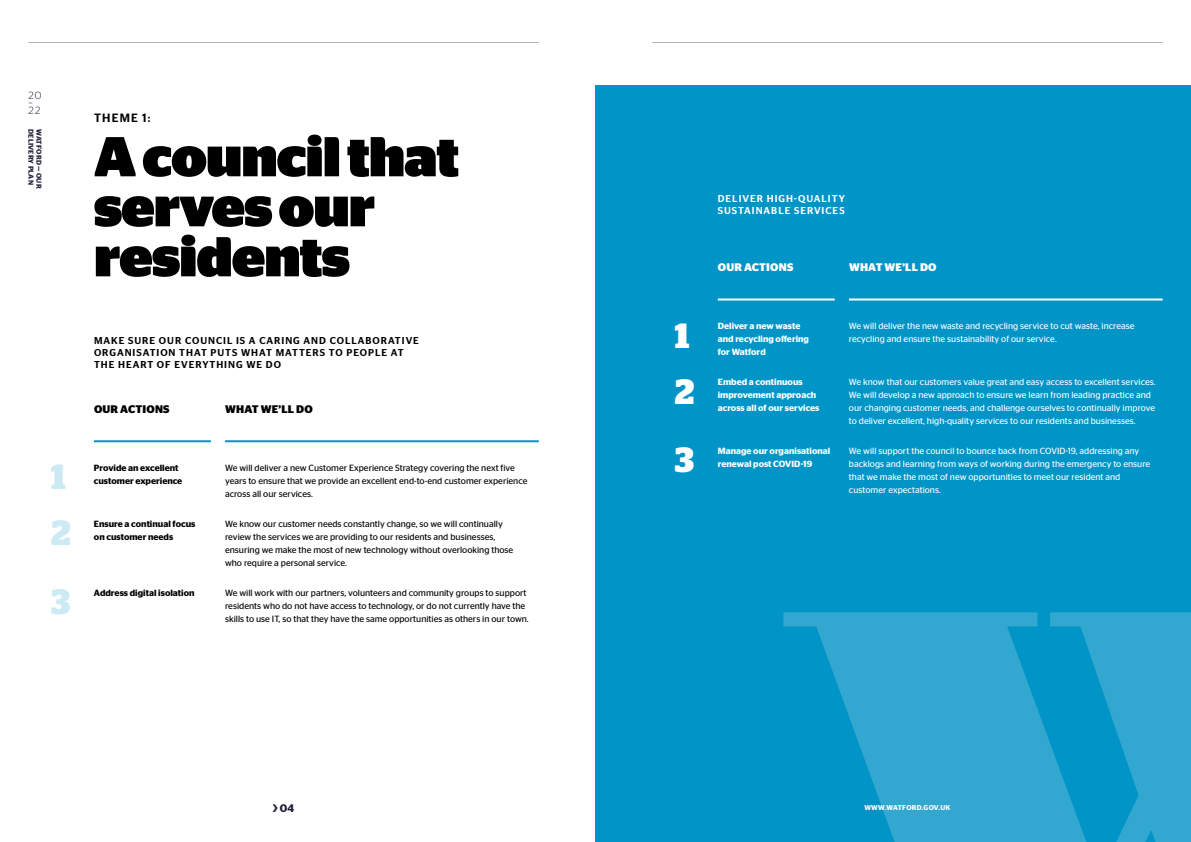
<style>
.page{position:relative;width:1191px;height:842px;background:#fff}
.page>*{position:absolute;margin:0;border:0;box-sizing:border-box;transform-origin:0 0}
.t1{font:900 56px/50px "Stag Sans";letter-spacing:-.02em;color:#000}
.t2{font:700 35px "Stag";color:#fff}
.t3{font:700 35px "Stag";color:#cceaf4}
.t4{font:500 12px "Stag Sans";letter-spacing:.1em;color:#000}
.t5{font:700 11px "Stag Sans";letter-spacing:.02em;color:#fff}
.t6{font:700 11px "Stag Sans";letter-spacing:.02em;color:#000}
.t7{font:600 11px "Stag Sans";color:#211c36}
.t8{font:300 10.5px/8px "Stag Sans";color:#211c36}
.t9{font:500 10px/12px "Stag Sans";letter-spacing:.1em;color:#000}
.t10{font:500 10px/12px "Stag Sans";letter-spacing:.1em;color:#fff}
.t11{font:9px/13px "Stag Sans";color:#fff}
.t12{font:9px/13px "Stag Sans";color:#000}
.t13{font:600 9px/13px "Stag Sans";color:#fff}
.t14{font:600 9px/13px "Stag Sans";color:#000}
.t15{font:600 7.2px "Stag Sans";letter-spacing:.025em;color:#211c36}
.t16{font:600 7px "Stag Sans";letter-spacing:.035em;color:#fff}
</style>
<div class="page">
<div style="left:595px;top:85px;width:596px;height:757px;background:#0094c7"></div>
<hr style="left:652px;top:42px;width:510px;height:1px;background:#000">
<hr style="left:28px;top:42px;width:511px;height:1px;background:#000">
<hr style="left:718px;top:298px;width:116px;height:2px;background:#fff">
<hr style="left:849px;top:298px;width:313px;height:2px;background:#fff">
<svg style="left:783px;top:612px;width:408px;height:230px;fill:#32a8d1"></svg>
<hr style="left:94px;top:440px;width:117px;height:2px;background:#0094c7">
<hr style="left:225px;top:440px;width:314px;height:2px;background:#0094c7">
<p class="t8" style="left:28px;top:92px;width:15px">20</p>
<p class="t8" style="left:28px;top:99px;width:14px">–<br>22</p>
<p class="t15" style="left:35px;top:129px;width:57px;rotate:90deg">DELIVERY PLAN</p>
<p class="t15" style="left:43px;top:129px;width:61px;rotate:90deg">WATFORD — OUR</p>
<h3 class="t4" style="left:94px;top:111px;width:58px">THEME 1:</h3>
<h1 class="t1" style="left:94px;top:132px;width:367px">A council that serves our residents</h1>
<p class="t9" style="left:94px;top:334px;width:326px">MAKE SURE OUR COUNCIL IS A CARING AND COLLABORATIVE<br>ORGANISATION THAT PUTS WHAT MATTERS TO PEOPLE AT<br>THE HEART OF EVERYTHING WE DO</p>
<p class="t6" style="left:94px;top:403px;width:77px">OUR ACTIONS</p>
<p class="t6" style="left:225px;top:403px;width:89px">WHAT WE’LL DO</p>
<h2 class="t3" style="left:51px;top:457px;width:16px">1</h2>
<p class="t14" style="left:94px;top:461px;width:90px">Provide an excellent customer experience</p>
<p class="t12" style="left:225px;top:461px;width:304px">We will deliver a new Customer Experience Strategy covering the next five years to ensure that we provide an excellent end-to-end customer experience across all our services.</p>
<h2 class="t3" style="left:51px;top:512px;width:21px">2</h2>
<p class="t14" style="left:94px;top:517px;width:103px">Ensure a continual focus on customer needs</p>
<p class="t12" style="left:225px;top:517px;width:290px">We know our customer needs constantly change, so we will continually review the services we are providing to our residents and businesses, ensuring we make the most of new technology without overlooking those who require a personal service.</p>
<h2 class="t3" style="left:51px;top:581px;width:21px">3</h2>
<p class="t14" style="left:94px;top:586px;width:102px">Address digital isolation</p>
<p class="t12" style="left:225px;top:586px;width:305px">We will work with our partners, volunteers and community groups to support residents who do not have access to technology, or do not currently have the skills to use IT, so that they have the same opportunities as others in our town.</p>
<p class="t10" style="left:718px;top:193px;width:128px">DELIVER HIGH-QUALITY<br>SUSTAINABLE SERVICES</p>
<p class="t5" style="left:718px;top:261px;width:77px">OUR ACTIONS</p>
<p class="t5" style="left:849px;top:261px;width:89px">WHAT WE’LL DO</p>
<h2 class="t2" style="left:675px;top:315px;width:16px">1</h2>
<p class="t13" style="left:718px;top:320px;width:93px">Deliver a new waste and recycling offering for Watford</p>
<p class="t11" style="left:849px;top:320px;width:287px">We will deliver the new waste and recycling service to cut waste, increase recycling and ensure the sustainability of our service.</p>
<h2 class="t2" style="left:675px;top:371px;width:21px">2</h2>
<p class="t13" style="left:718px;top:376px;width:103px">Embed a continuous improvement approach across all of our services</p>
<p class="t11" style="left:849px;top:376px;width:308px">We know that our customers value great and easy access to excellent services.<br>We will develop a new approach to ensure we learn from leading practice and our changing customer needs, and challenge ourselves to continually improve to deliver excellent, high-quality services to our residents and businesses.</p>
<h2 class="t2" style="left:675px;top:440px;width:21px">3</h2>
<p class="t13" style="left:718px;top:444px;width:114px">Manage our organisational renewal post COVID-19</p>
<p class="t11" style="left:849px;top:444px;width:303px">We will support the council to bounce back from COVID-19, addressing any backlogs and learning from ways of working during the emergency to ensure that we make the most of new opportunities to meet our resident and customer expectations.</p>
<p class="t7" style="left:273px;top:802px;width:23px">&gt; 04</p>
<p class="t16" style="left:864px;top:804px;width:88px">WWW.WATFORD.GOV.UK</p>
</div>
